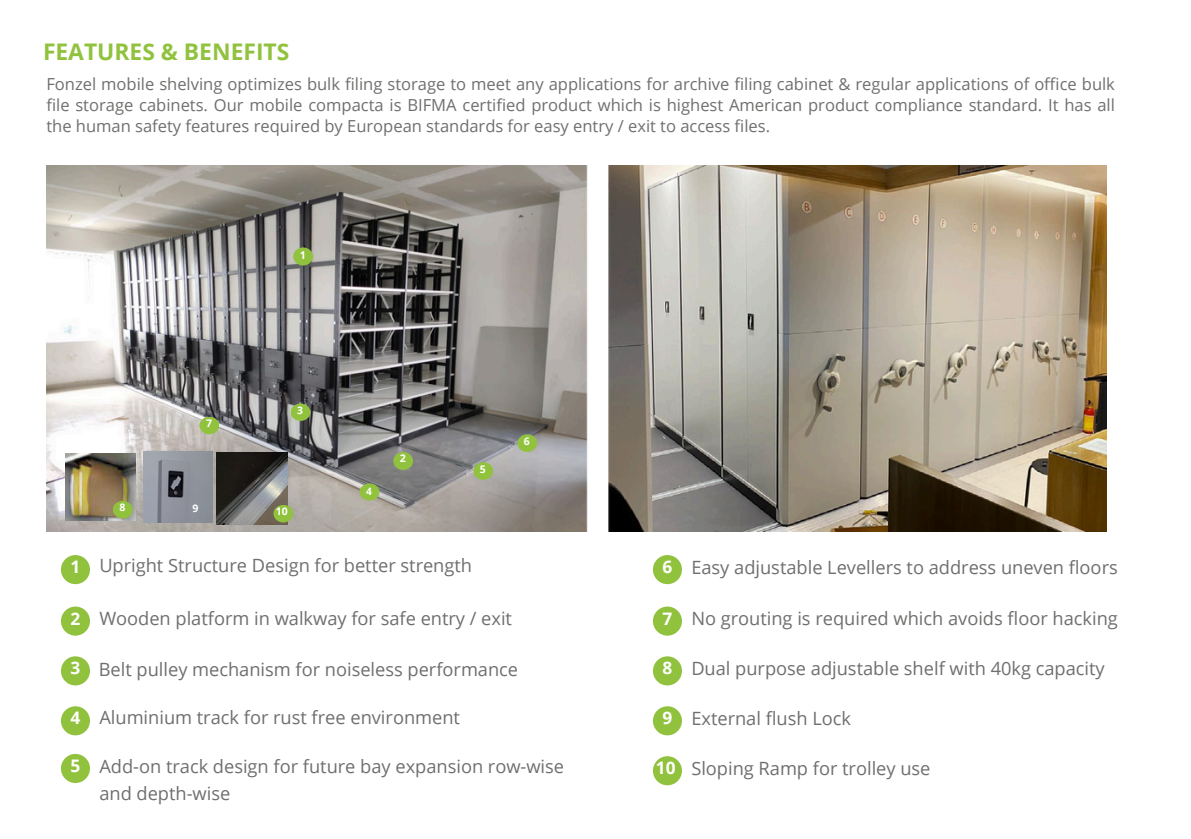
<style>
.page{position:relative;width:1191px;height:839px;background:#fff}
.page>*{position:absolute;margin:0;border:0;box-sizing:border-box;transform-origin:0 0}
.t1{font:700 22.8px "Open Sans";color:#91c23e}
.t2{font:18.2px "Open Sans";color:#706f6e}
.t3{font:700 17.2px "Open Sans";color:#fff}
.t4{font:16.6px/21px "Open Sans";color:#706f6e;text-align:justify}
.t5{font:700 10.8px "Open Sans";color:#fff}
.t6{font:700 10.6px "Open Sans";color:#fff}
.t7{font:700 10.4px "Open Sans";color:#fff}
.t8{font:700 10.2px "Open Sans";color:#fff}
</style>
<div class="page">
<div style="left:61px;top:555px;width:29px;height:29px;background:#91c23e;border-radius:50%"></div>
<div style="left:61px;top:606px;width:29px;height:29px;background:#91c23e;border-radius:50%"></div>
<div style="left:61px;top:656px;width:29px;height:29px;background:#91c23e;border-radius:50%"></div>
<img style="left:46px;top:165px;width:1061px;height:366px">
<div style="left:61px;top:706px;width:29px;height:29px;background:#91c23e;border-radius:50%"></div>
<div style="left:61px;top:753px;width:29px;height:30px;background:#91c23e;border-radius:50%"></div>
<div style="left:200px;top:416px;width:19px;height:18px;background:#91c23e;border-radius:50%"></div>
<div style="left:291px;top:403px;width:19px;height:18px;background:#91c23e;border-radius:50%"></div>
<div style="left:293px;top:247px;width:20px;height:18px;background:#91c23e;border-radius:50%"></div>
<div style="left:393px;top:452px;width:20px;height:18px;background:#91c23e;border-radius:50%"></div>
<div style="left:360px;top:483px;width:19px;height:17px;background:#91c23e;border-radius:50%"></div>
<div style="left:473px;top:462px;width:20px;height:18px;background:#91c23e;border-radius:50%"></div>
<div style="left:517px;top:434px;width:20px;height:18px;background:#91c23e;border-radius:50%"></div>
<div style="left:653px;top:555px;width:29px;height:29px;background:#91c23e;border-radius:50%"></div>
<div style="left:653px;top:606px;width:29px;height:29px;background:#91c23e;border-radius:50%"></div>
<div style="left:653px;top:656px;width:29px;height:29px;background:#91c23e;border-radius:50%"></div>
<div style="left:653px;top:706px;width:29px;height:29px;background:#91c23e;border-radius:50%"></div>
<div style="left:653px;top:756px;width:29px;height:29px;background:#91c23e;border-radius:50%"></div>
<img style="left:217px;top:452px;width:70px;height:72px">
<div style="left:273px;top:505px;width:20px;height:17px;background:#91c23e;border-radius:50%"></div>
<img style="left:143px;top:452px;width:69px;height:70px">
<img style="left:65px;top:453px;width:71px;height:67px">
<div style="left:113px;top:501px;width:20px;height:17px;background:#91c23e;border-radius:50%"></div>
<p class="t1" style="left:43px;top:36px;width:248px">FEATURES &amp; BENEFITS</p>
<p class="t4" style="left:46px;top:73px;width:1070px">Fonzel mobile shelving optimizes bulk filing storage to meet any applications for archive filing cabinet &amp; regular applications of office bulk file storage cabinets. Our mobile compacta is BIFMA certified product which is highest American product compliance standard. It has all the human safety features required by European standards for easy entry / exit to access files.</p>
<p class="t5" style="left:300px;top:248px;width:8px">1</p>
<p class="t3" style="left:71px;top:554px;width:11px">1</p>
<p class="t3" style="left:71px;top:606px;width:11px">2</p>
<p class="t3" style="left:71px;top:656px;width:11px">3</p>
<p class="t3" style="left:71px;top:706px;width:11px">4</p>
<p class="t3" style="left:71px;top:753px;width:11px">5</p>
<p class="t7" style="left:206px;top:416px;width:7px">7</p>
<p class="t7" style="left:119px;top:500px;width:7px">8</p>
<p class="t7" style="left:193px;top:500px;width:7px">9</p>
<p class="t7" style="left:297px;top:402px;width:7px">3</p>
<p class="t7" style="left:276px;top:504px;width:13px">10</p>
<p class="t8" style="left:366px;top:484px;width:7px">4</p>
<p class="t6" style="left:400px;top:451px;width:8px">2</p>
<p class="t7" style="left:480px;top:461px;width:7px">5</p>
<p class="t7" style="left:524px;top:433px;width:7px">6</p>
<p class="t2" style="left:99px;top:553px;width:374px">Upright Structure Design for better strength</p>
<p class="t2" style="left:99px;top:605px;width:414px">Wooden platform in walkway for safe entry / exit</p>
<p class="t2" style="left:99px;top:656px;width:421px">Belt pulley mechanism for noiseless performance</p>
<p class="t2" style="left:99px;top:704px;width:362px">Aluminium track for rust free environment</p>
<p class="t2" style="left:99px;top:753px;width:466px">Add-on track design for future bay expansion row-wise</p>
<p class="t2" style="left:99px;top:780px;width:132px">and depth-wise</p>
<p class="t3" style="left:663px;top:554px;width:11px">6</p>
<p class="t3" style="left:663px;top:606px;width:11px">7</p>
<p class="t3" style="left:663px;top:656px;width:11px">8</p>
<p class="t3" style="left:663px;top:706px;width:11px">9</p>
<p class="t3" style="left:656px;top:756px;width:21px">10</p>
<p class="t2" style="left:691px;top:554px;width:428px">Easy adjustable Levellers to address uneven floors</p>
<p class="t2" style="left:691px;top:605px;width:428px">No grouting is required which avoids floor hacking</p>
<p class="t2" style="left:691px;top:655px;width:415px">Dual purpose adjustable shelf with 40kg capacity</p>
<p class="t2" style="left:691px;top:705px;width:161px">External flush Lock</p>
<p class="t2" style="left:691px;top:755px;width:241px">Sloping Ramp for trolley use</p>
</div>
